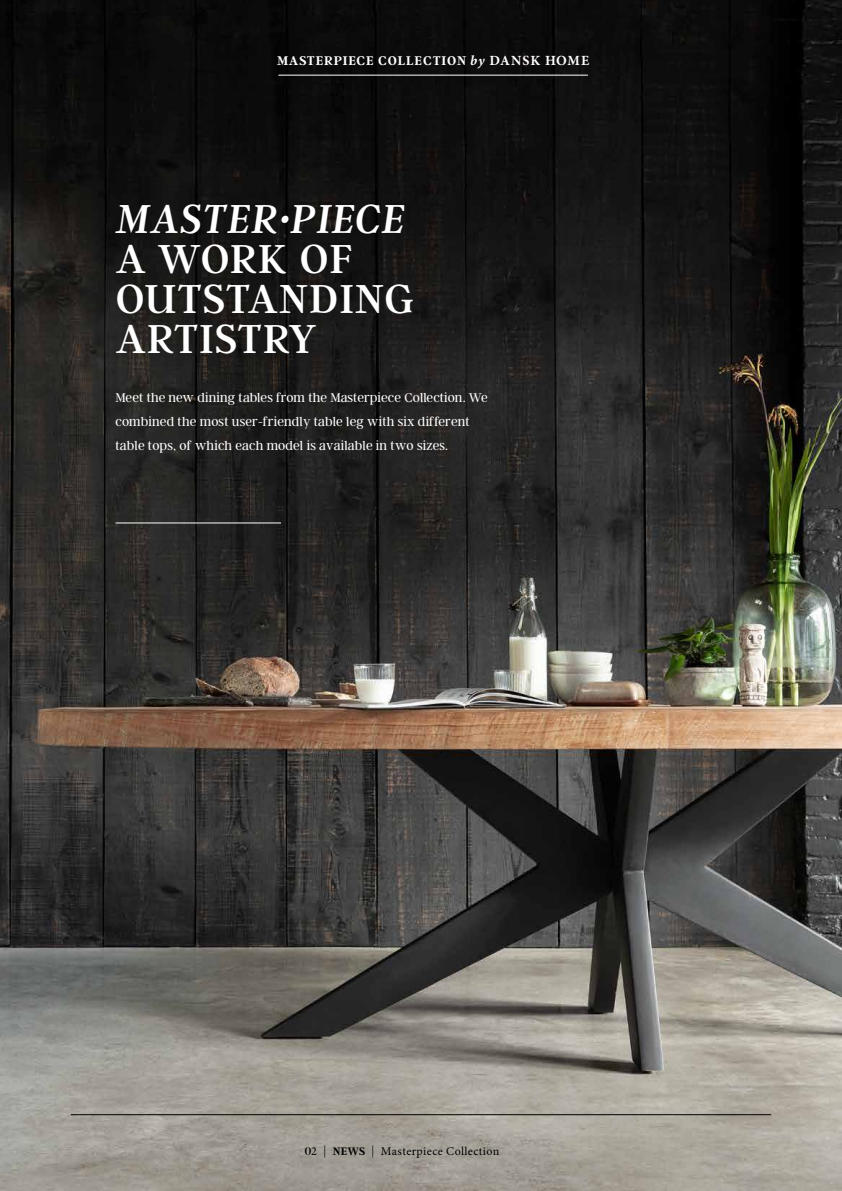
<style>
.page{position:relative;width:842px;height:1191px;background:#fff}
.page>*{position:absolute;margin:0;border:0;box-sizing:border-box;transform-origin:0 0}
.t1{font:45px/40px "Argent CF";letter-spacing:.03em;color:#fff}
.t2{font:300 14px/24px "Argent CF";letter-spacing:.01em;color:#fff}
.t3{font:600 14px "Argent CF";letter-spacing:.06em;color:#fff}
.t4{font:12px "Minion Pro";letter-spacing:.03em;color:#000}
.s1{font-family:"Minion Pro";font-weight:700;font-style:italic}
.s2{font-family:"Minion Pro";font-weight:700}
.s3{font-style:italic}
.s4{font-style:italic;font-size:33px}
.s5{font-family:"Acta Display";font-weight:500}
.s6{font-family:"Argent CF";font-weight:100}
.s7{font-family:"Argent CF";font-weight:600}
</style>
<div class="page">
<img style="left:0;top:0;width:842px;height:1190px">
<hr style="left:71px;top:1114px;width:700px;height:1px;background:#000">
<hr style="left:278px;top:75px;width:310px;height:1px;background:#fff">
<hr style="left:116px;top:523px;width:165px;height:1px;background:#fff">
<p class="t3" style="left:277px;top:52px;width:10px">MASTERPIECE</p>
<p class="t3" style="left:378px;top:52px;width:212px">COLLECTION <span class="s1">by</span> <span class="s2">DANSK HOME</span></p>
<h1 class="t1" style="left:116px;top:199px;width:300px"><span class="s3">MASTER</span><span class="s4">•</span><span class="s3">PIECE<br></span>A WORK OF<br>OUTSTANDING<br>ARTISTRY</h1>
<p class="t2" style="left:116px;top:385px;width:374px">Meet the new dining tables from the Masterpiece Collection. We combined the most user-friendly table leg with six different table tops, of which each model is available in two sizes.</p>
<p class="t4" style="left:304px;top:1142px;width:197px"><span class="s5">0</span>2 <span class="s6">|</span> <span class="s7">NEWS</span> <span class="s6">|</span> Masterpiece Collection</p>
</div>
